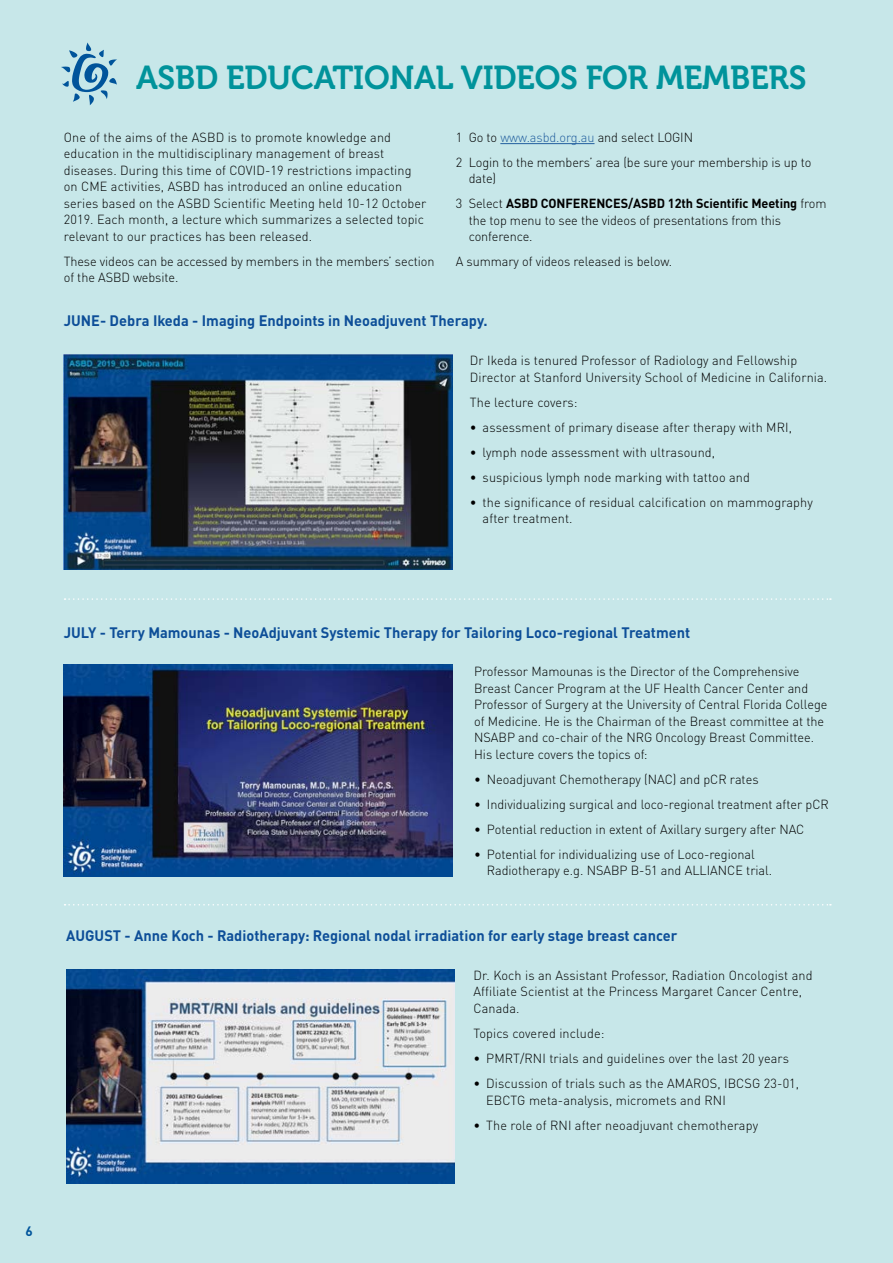
<style>
.page{position:relative;width:893px;height:1263px;background:#c7e7e9}
.page>*{position:absolute;margin:0;border:0;box-sizing:border-box;transform-origin:0 0}
.t1{font:33px "Museo 700";letter-spacing:-.01em;color:#00939b}
.t2{font:700 15px "DIN Pro";color:#0d4e98}
.t3{font:700 13.5px "DIN Pro";color:#00549b}
.t4{font:300 13.05px/16.5px "DIN Pro";letter-spacing:.005em;color:#000}
.t5{font:700 13.05px/25px "DIN Pro";letter-spacing:-.005em;color:#000}
.s1{color:#215e9e}
.s2{font-weight:300}
</style>
<div class="page">
<hr style="left:500px;top:143px;width:94px;height:1px;background:#215e9e">
<svg style="left:61px;top:43px;width:56px;height:62px"></svg>
<img style="left:64px;top:354px;width:388px;height:216px">
<img style="left:64px;top:664px;width:388px;height:213px">
<svg style="left:65px;top:598px;width:766px;height:2px"></svg>
<svg style="left:65px;top:904px;width:766px;height:1px"></svg>
<img style="left:66px;top:969px;width:388px;height:214px">
<h1 class="t1" style="left:136px;top:59px;width:672px">ASBD EDUCATIONAL VIDEOS FOR MEMBERS</h1>
<p class="t4" style="left:64px;top:128px;width:364px">One of the aims of the ASBD is to promote knowledge and education in the multidisciplinary management of breast diseases. During this time of COVID-19 restrictions impacting on CME activities, ASBD has introduced an online education series based on the ASBD Scientific Meeting held 10-12 October 2019. Each month, a lecture which summarizes a selected topic relevant to our practices has been released.</p>
<p class="t4" style="left:64px;top:252px;width:372px">These videos can be accessed by members in the members’ section of the ASBD website.</p>
<p class="t4" style="left:456px;top:123px;width:357px;line-height:25px">1 Go to <span class="s1">www.asbd.org.au</span> and select LOGIN<br>2 Login to the members’ area (be sure your membership is up to</p>
<p class="t5" style="left:456px;top:164px;width:372px;text-indent:13px"><span class="s2">date)<br>3 Select</span> ASBD CONFERENCES/ASBD 12th Scientific Meeting <span class="s2">from</span></p>
<p class="t4" style="left:469px;top:211px;width:314px">the top menu to see the videos of presentations from this conference.</p>
<p class="t4" style="left:456px;top:252px;width:218px">A summary of videos released is below.</p>
<p class="t2" style="left:64px;top:308px;width:425px">JUNE- Debra Ikeda - Imaging Endpoints in Neoadjuvent Therapy.</p>
<p class="t4" style="left:470px;top:351px;width:359px">Dr Ikeda is tenured Professor of Radiology and Fellowship<br>Director at Stanford University School of Medicine in California.</p>
<p class="t4" style="left:470px;top:392px;width:109px">The lecture covers:</p>
<p class="t4" style="left:470px;top:417px;width:324px">• assessment of primary disease after therapy with MRI,</p>
<p class="t4" style="left:470px;top:442px;width:247px">• lymph node assessment with ultrasound,</p>
<p class="t4" style="left:470px;top:467px;width:282px">• suspicious lymph node marking with tattoo and</p>
<p class="t4" style="left:483px;top:492px;width:332px;text-indent:-13px">• the significance of residual calcification on mammography after treatment.</p>
<p class="t2" style="left:64px;top:620px;width:628px">JULY - Terry Mamounas - NeoAdjuvant Systemic Therapy for Tailoring Loco-regional Treatment</p>
<p class="t4" style="left:474px;top:662px;width:355px">Professor Mamounas is the Director of the Comprehensive Breast Cancer Program at the UF Health Cancer Center and Professor of Surgery at the University of Central Florida College of Medicine. He is the Chairman of the Breast committee at the NSABP and co-chair of the NRG Oncology Breast Committee.<br>His lecture covers the topics of:</p>
<p class="t4" style="left:474px;top:769px;width:286px">• Neoadjuvant Chemotherapy (NAC) and pCR rates</p>
<p class="t4" style="left:474px;top:794px;width:356px">• Individualizing surgical and loco-regional treatment after pCR</p>
<p class="t4" style="left:474px;top:819px;width:332px">• Potential reduction in extent of Axillary surgery after NAC</p>
<p class="t4" style="left:487px;top:844px;width:287px;text-indent:-13px">• Potential for individualizing use of Loco-regional<br>Radiotherapy e.g. NSABP B-51 and ALLIANCE trial.</p>
<p class="t2" style="left:66px;top:923px;width:613px">AUGUST - Anne Koch - Radiotherapy: Regional nodal irradiation for early stage breast cancer</p>
<p class="t4" style="left:473px;top:966px;width:341px">Dr. Koch is an Assistant Professor, Radiation Oncologist and<br>Affiliate Scientist at the Princess Margaret Cancer Centre,<br>Canada.</p>
<p class="t4" style="left:473px;top:1024px;width:133px">Topics covered include:</p>
<p class="t4" style="left:473px;top:1049px;width:317px">• PMRT/RNI trials and guidelines over the last 20 years</p>
<p class="t4" style="left:486px;top:1074px;width:314px;text-indent:-13px">• Discussion of trials such as the AMAROS, IBCSG 23-01,<br>EBCTG meta-analysis, micromets and RNI</p>
<p class="t4" style="left:473px;top:1115px;width:286px">• The role of RNI after neoadjuvant chemotherapy</p>
<p class="t3" style="left:26px;top:1220px;width:9px">6</p>
</div>
